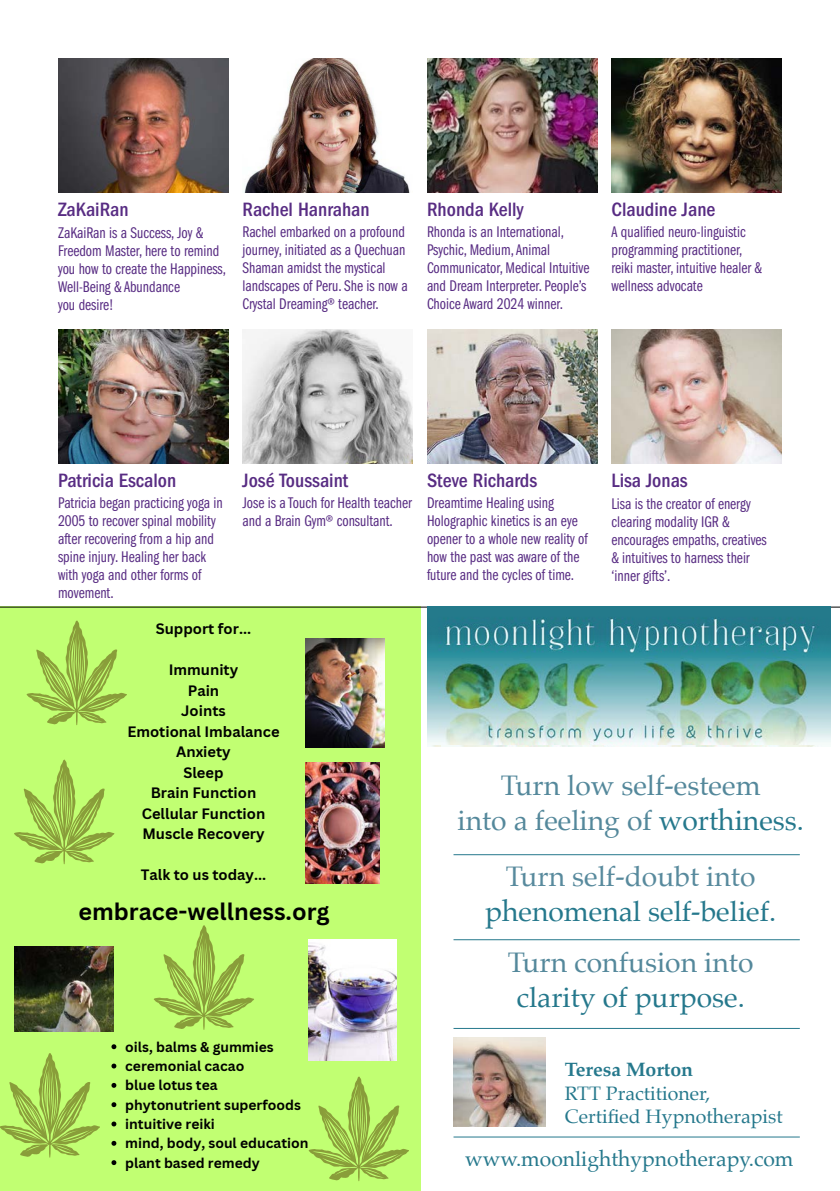
<style>
.page{position:relative;width:840px;height:1191px;background:#fff}
.page>*{position:absolute;margin:0;border:0;box-sizing:border-box;transform-origin:0 0}
.t1{font:28.2px/35px "Palatino";color:#54889b;text-align:center}
.t2{font:28.2px "Palatino";color:#25788c}
.t3{font:28.2px "Palatino";color:#588a9d}
.t4{font:700 23.4px "Canva Sans";color:#000}
.t5{font:21px "Palatino";color:#25788c}
.t6{font:500 condensed 20px "ITC Franklin Gothic Std";color:#582c83}
.t7{font:19.4px/23.4px "Palatino";color:#25788c}
.t8{font:700 19.4px "Palatino";color:#25788c}
.t9{font:16px/18px "ITC Franklin Gothic Std Bk Cp";color:#582c83}
.t10{font:700 14.6px/20.6px "Canva Sans";color:#000;text-align:center}
.t11{font:700 13.8px/19.4px "Canva Sans";color:#000}
.s1{color:#25788c}
</style>
<div class="page">
<img style="left:427px;top:58px;width:170px;height:134px">
<img style="left:58px;top:329px;width:170px;height:134px">
<img style="left:242px;top:329px;width:171px;height:134px">
<img style="left:244px;top:58px;width:166px;height:134px">
<img style="left:58px;top:58px;width:170px;height:134px">
<img style="left:611px;top:329px;width:170px;height:134px">
<img style="left:427px;top:329px;width:170px;height:134px">
<img style="left:611px;top:58px;width:170px;height:134px">
<div style="left:0;top:607px;width:420px;height:584px;background:#c1ff72"></div>
<img style="left:15px;top:946px;width:99px;height:85px">
<img style="left:305px;top:763px;width:74px;height:121px">
<img style="left:305px;top:638px;width:79px;height:109px">
<img style="left:308px;top:939px;width:88px;height:121px">
<svg style="left:153px;top:925px;width:101px;height:105px"></svg>
<svg style="left:111px;top:1044px;width:5px;height:5px"></svg>
<svg style="left:111px;top:1063px;width:5px;height:5px"></svg>
<svg style="left:111px;top:1083px;width:5px;height:4px"></svg>
<svg style="left:111px;top:1102px;width:5px;height:5px"></svg>
<svg style="left:111px;top:1121px;width:5px;height:5px"></svg>
<svg style="left:111px;top:1140px;width:5px;height:5px"></svg>
<svg style="left:111px;top:1160px;width:5px;height:5px"></svg>
<svg style="left:26px;top:620px;width:101px;height:105px"></svg>
<svg style="left:0;top:1053px;width:100px;height:105px"></svg>
<svg style="left:14px;top:759px;width:100px;height:106px"></svg>
<svg style="left:308px;top:1076px;width:101px;height:105px"></svg>
<hr style="left:0;top:607px;width:839px;height:1px;background:#000">
<img style="left:453px;top:1038px;width:92px;height:88px">
<img style="left:427px;top:607px;width:403px;height:137px">
<hr style="left:453px;top:854px;width:346px;height:1px;background:#25788c">
<hr style="left:453px;top:939px;width:346px;height:1px;background:#25788c">
<hr style="left:453px;top:1028px;width:346px;height:1px;background:#25788c">
<hr style="left:453px;top:1136px;width:346px;height:1px;background:#25788c">
<p class="t6" style="left:58px;top:198px;width:72px">ZaKaiRan</p>
<p class="t9" style="left:58px;top:224px;width:169px">ZaKaiRan is a Success, Joy &amp;<br>Freedom Master, here to remind you how to create the Happiness,<br>Well-Being &amp; Abundance<br>you desire!</p>
<p class="t6" style="left:242px;top:198px;width:128px">Rachel Hanrahan</p>
<p class="t9" style="left:242px;top:223px;width:166px">Rachel embarked on a profound journey, initiated as a Quechuan<br>Shaman amidst the mystical landscapes of Peru. She is now a<br>Crystal Dreaming® teacher.</p>
<p class="t6" style="left:427px;top:198px;width:98px">Rhonda Kelly</p>
<p class="t9" style="left:427px;top:223px;width:164px">Rhonda is an International,<br>Psychic, Medium, Animal<br>Communicator, Medical Intuitive and Dream Interpreter. People’s<br>Choice Award 2024 winner.</p>
<p class="t6" style="left:611px;top:198px;width:105px">Claudine Jane</p>
<p class="t9" style="left:611px;top:223px;width:152px">A qualified neuro-linguistic programming practitioner, reiki master, intuitive healer &amp; wellness advocate</p>
<p class="t6" style="left:58px;top:469px;width:120px">Patricia Escalon</p>
<p class="t9" style="left:58px;top:494px;width:166px">Patricia began practicing yoga in<br>2005 to recover spinal mobility after recovering from a hip and spine injury. Healing her back with yoga and other forms of movement.</p>
<p class="t6" style="left:242px;top:469px;width:107px">José Toussaint</p>
<p class="t9" style="left:242px;top:494px;width:171px">Jose is a Touch for Health teacher and a Brain Gym® consultant.</p>
<p class="t10" style="left:156px;top:619px;width:97px">Support for...</p>
<p class="t10" style="left:127px;top:660px;width:154px">Immunity<br>Pain<br>Joints<br>Emotional Imbalance<br>Anxiety<br>Sleep<br>Brain Function<br>Cellular Function<br>Muscle Recovery</p>
<p class="t10" style="left:141px;top:865px;width:127px">Talk to us today...</p>
<h2 class="t4" style="left:78px;top:897px;width:252px">embrace-wellness.org</h2>
<p class="t11" style="left:125px;top:1037px;width:185px">oils, balms &amp; gummies ceremonial cacao<br>blue lotus tea phytonutrient superfoods intuitive reiki<br>mind, body, soul education plant based remedy</p>
<p class="t6" style="left:427px;top:469px;width:112px">Steve Richards</p>
<p class="t9" style="left:427px;top:494px;width:162px">Dreamtime Healing using<br>Holographic kinetics is an eye opener to a whole new reality of how the past was aware of the future and the cycles of time.</p>
<p class="t6" style="left:611px;top:469px;width:78px">Lisa Jonas</p>
<p class="t9" style="left:611px;top:495px;width:157px">Lisa is the creator of energy clearing modality IGR &amp; encourages empaths, creatives &amp; intuitives to harness their ‘inner gifts’.</p>
<h1 class="t1" style="left:457px;top:767px;width:348px">Turn low self-esteem<br>into a feeling of <span class="s1">worthiness.</span></h1>
<h1 class="t3" style="left:505px;top:853px;width:251px">Turn self-doubt into</h1>
<h1 class="t2" style="left:485px;top:888px;width:292px">phenomenal self-belief.</h1>
<h1 class="t1" style="left:507px;top:944px;width:247px">Turn confusion into</h1>
<h1 class="t2" style="left:516px;top:973px;width:229px">clarity of purpose.</h1>
<p class="t8" style="left:564px;top:1053px;width:130px">Teresa Morton</p>
<p class="t7" style="left:564px;top:1081px;width:219px">RTT Practitioner,<br>Certified Hypnotherapist</p>
<h3 class="t5" style="left:465px;top:1141px;width:329px">www.moonlighthypnotherapy.com</h3>
</div>
